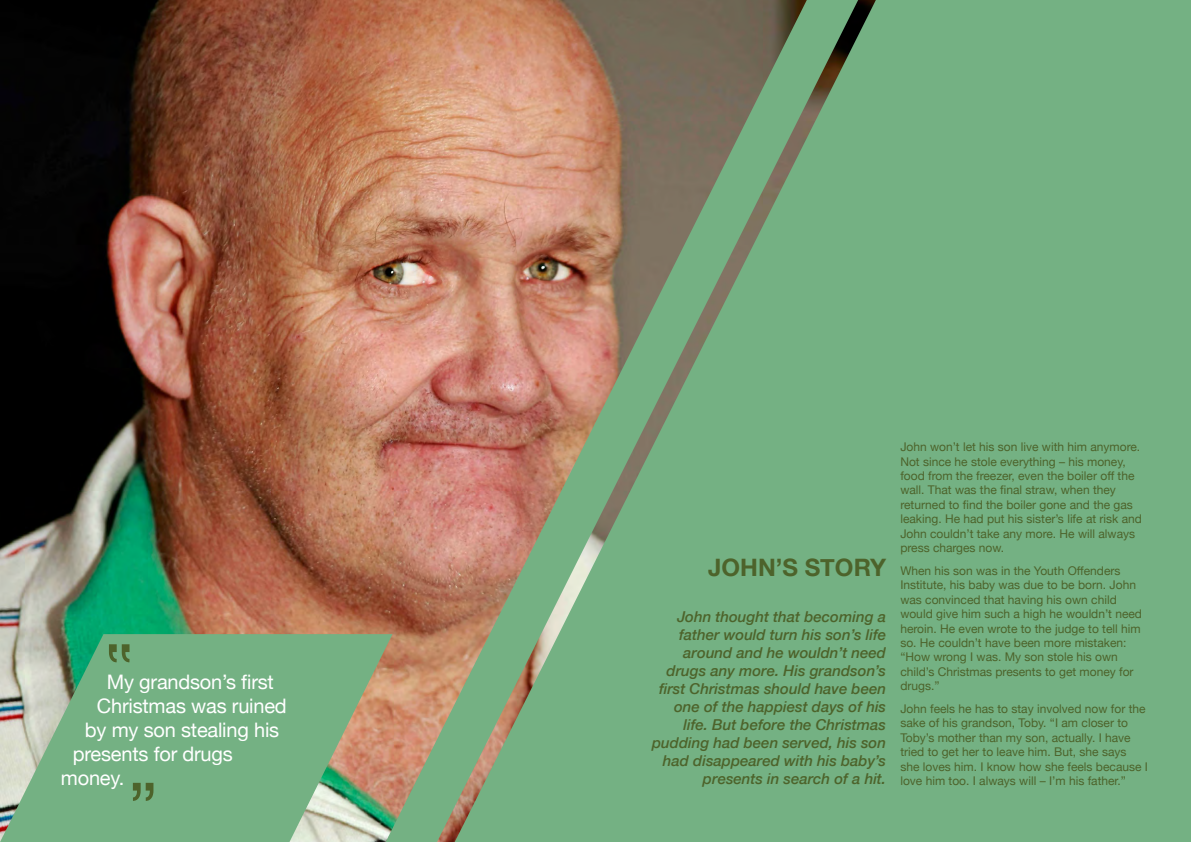
<style>
.page{position:relative;width:1191px;height:842px;background:#fff}
.page>*{position:absolute;margin:0;border:0;box-sizing:border-box;transform-origin:0 0}
.t1{font:700 24px "Helvetica Neue";color:#4d632b}
.t2{font:20px "Helvetica Neue";letter-spacing:-.01em;color:#fff}
.t3{font:italic 500 15px/18px "Helvetica Neue";color:#4d632b;text-align:right}
.t4{font:12px/14.4px "Helvetica Neue";color:#4d632b}
</style>
<div class="page">
<img style="left:0;top:0;width:386px;height:634px">
<svg style="left:0;top:634px;width:386px;height:208px;background:#83b189"></svg>
<div style="left:858px;top:0;width:333px;height:842px;background:#74b183"></div>
<svg style="left:386px;top:0;width:472px;height:842px;background:#929a77"></svg>
<svg style="left:109px;top:644px;width:20px;height:18px"></svg>
<svg style="left:133px;top:783px;width:20px;height:18px"></svg>
<h2 class="t2" style="left:107px;top:668px;width:168px">My grandson’s first</h2>
<h2 class="t2" style="left:97px;top:692px;width:191px">Christmas was ruined</h2>
<h2 class="t2" style="left:85px;top:716px;width:196px">by my son stealing his</h2>
<h2 class="t2" style="left:73px;top:740px;width:161px">presents for drugs</h2>
<h2 class="t2" style="left:61px;top:764px;width:65px">money.</h2>
<h1 class="t1" style="left:708px;top:549px;width:162px">JOHN’S STORY</h1>
<p class="t3" style="left:652px;top:607px;width:235px">John thought that becoming a father would turn his son’s life around and he wouldn’t need drugs any more. His grandson’s first Christmas should have been one of the happiest days of his life. But before the Christmas pudding had been served, his son had disappeared with his baby’s presents in search of a hit.</p>
<p class="t4" style="left:900px;top:440px;width:243px">John won’t let his son live with him anymore.<br>Not since he stole everything – his money, food from the freezer, even the boiler off the wall. That was the final straw, when they returned to find the boiler gone and the gas leaking. He had put his sister’s life at risk and John couldn’t take any more. He will always press charges now.</p>
<p class="t4" style="left:900px;top:564px;width:243px">When his son was in the Youth Offenders Institute, his baby was due to be born. John was convinced that having his own child would give him such a high he wouldn’t need heroin. He even wrote to the judge to tell him so. He couldn’t have been more mistaken: “How wrong I was. My son stole his own child’s Christmas presents to get money for drugs.”</p>
<p class="t4" style="left:900px;top:702px;width:249px">John feels he has to stay involved now for the sake of his grandson, Toby. “I am closer to Toby’s mother than my son, actually. I have tried to get her to leave him. But, she says she loves him. I know how she feels because I love him too. I always will – I’m his father.”</p>
</div>
